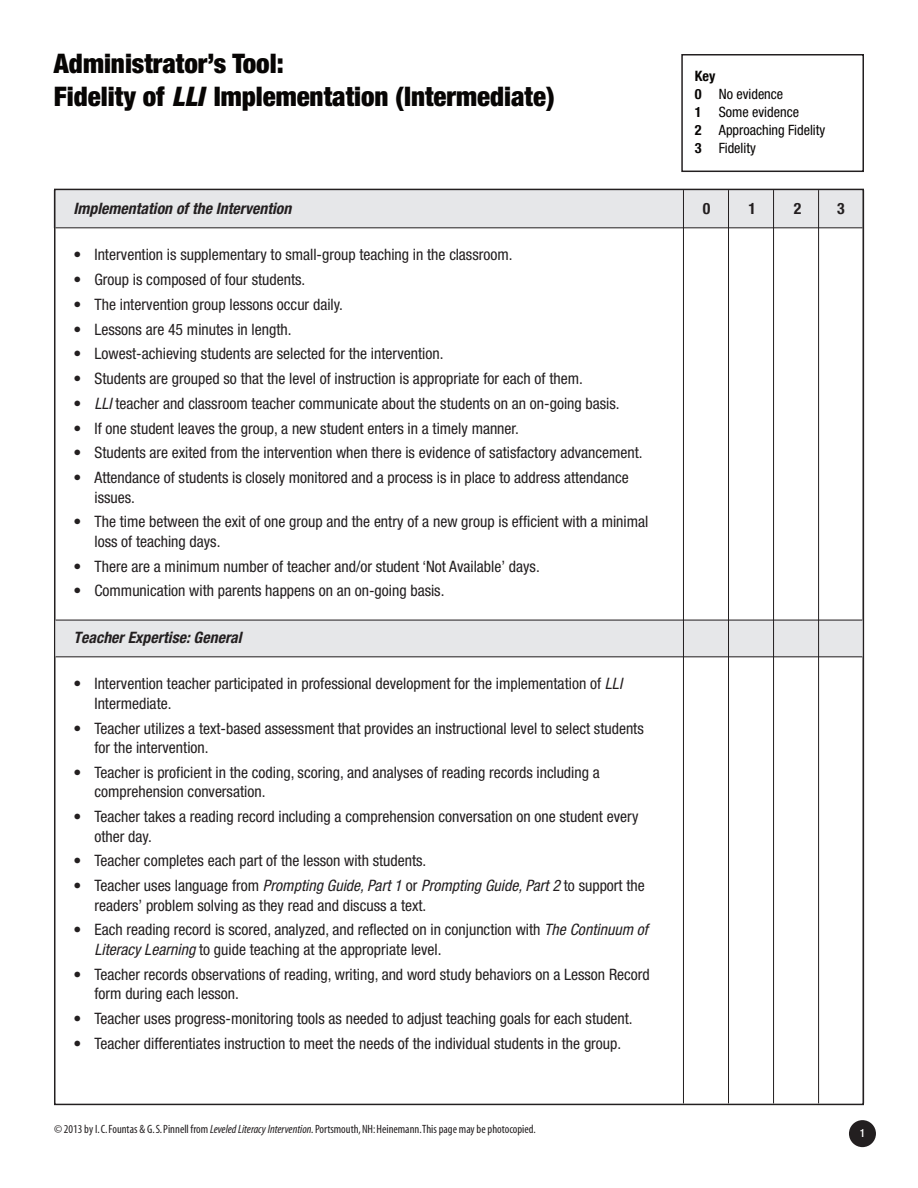
<style>
.page{position:relative;width:918px;height:1188px;background:#fff}
.page>*{position:absolute;margin:0;border:0;box-sizing:border-box;transform-origin:0 0}
.t1{font:900 condensed 27px/33px "Helvetica Neue";color:#070504}
.t2{font:condensed 15.75px/19.5px "Helvetica Neue";color:#231f20}
.t3{font:italic 700 condensed 15.75px "Helvetica Neue";color:#231f20}
.t4{font:700 condensed 15.75px "Helvetica Neue";color:#231f20}
.t5{font:condensed 14.25px/18px "Helvetica Neue";color:#070504}
.t6{font:12px "Myriad Condensed";color:#231f20}
.t7{font:500 condensed 11.25px "Helvetica Neue";color:#fff}
.s1{font-style:italic}
.s2{font-weight:700}
</style>
<div class="page">
<div style="left:54px;top:190px;width:810px;height:38px;background:#e6e7e9"></div>
<hr style="left:55px;top:227px;width:807px;height:1px;background:#231f20">
<div style="left:55px;top:620px;width:807px;height:37px;background:#e6e7e9"></div>
<hr style="left:55px;top:620px;width:807px;height:1px;background:#231f20">
<hr style="left:55px;top:656px;width:807px;height:1px;background:#231f20">
<hr style="left:683px;top:190px;width:1px;height:913px;background:#231f20">
<hr style="left:728px;top:190px;width:1px;height:913px;background:#231f20">
<hr style="left:773px;top:190px;width:1px;height:913px;background:#231f20">
<hr style="left:818px;top:190px;width:1px;height:913px;background:#231f20">
<hr style="left:863px;top:190px;width:1px;height:913px;background:#231f20">
<div style="left:681px;top:54px;width:183px;height:118px;border:2px solid #231f20"></div>
<div style="left:849px;top:1120px;width:27px;height:27px;background:#231f20;border-radius:50%"></div>
<h1 class="t1" style="left:54px;top:50px;width:502px">Administrator’s Tool:<br>Fidelity of <span class="s1">LLI</span> Implementation (Intermediate)</h1>
<p class="t5" style="left:695px;top:68px;width:132px"><span class="s2">Key<br>0</span> No evidence<br><span class="s2">1</span> Some evidence<br><span class="s2">2</span> Approaching Fidelity<br><span class="s2">3</span> Fidelity</p>
<p class="t3" style="left:73px;top:203px;width:222px">Implementation of the Intervention</p>
<p class="t4" style="left:703px;top:199px;width:9px">0</p>
<p class="t4" style="left:749px;top:199px;width:9px">1</p>
<p class="t4" style="left:794px;top:199px;width:9px">2</p>
<p class="t4" style="left:837px;top:199px;width:9px">3</p>
<p class="t2" style="left:73px;top:246px;width:441px">• Intervention is supplementary to small-group teaching in the classroom.</p>
<p class="t2" style="left:73px;top:271px;width:233px">• Group is composed of four students.</p>
<p class="t2" style="left:73px;top:296px;width:271px">• The intervention group lessons occur daily.</p>
<p class="t2" style="left:73px;top:321px;width:220px">• Lessons are 45 minutes in length.</p>
<p class="t2" style="left:73px;top:345px;width:371px">• Lowest-achieving students are selected for the intervention.</p>
<p class="t2" style="left:73px;top:370px;width:511px">• Students are grouped so that the level of instruction is appropriate for each of them.</p>
<p class="t2" style="left:73px;top:395px;width:548px">• <span class="s1">LLI</span>teacher and classroom teacher communicate about the students on an on-going basis.</p>
<p class="t2" style="left:73px;top:420px;width:447px">• If one student leaves the group, a new student enters in a timely manner.</p>
<p class="t2" style="left:73px;top:444px;width:571px">• Students are exited from the intervention when there is evidence of satisfactory advancement.</p>
<p class="t2" style="left:94px;top:469px;width:536px;text-indent:-21px">• Attendance of students is closely monitored and a process is in place to address attendance issues.</p>
<p class="t2" style="left:94px;top:513px;width:555px;text-indent:-21px">• The time between the exit of one group and the entry of a new group is efficient with a minimal loss of teaching days.</p>
<p class="t2" style="left:73px;top:558px;width:468px">• There are a minimum number of teacher and/or student ‘Not Available’ days.</p>
<p class="t2" style="left:73px;top:582px;width:372px">• Communication with parents happens on an on-going basis.</p>
<p class="t3" style="left:73px;top:632px;width:173px">TeacherExpertise:General</p>
<p class="t2" style="left:94px;top:675px;width:532px;text-indent:-21px">• Intervention teacher participated in professional development for the implementation of <span class="s1">LLI<br></span>Intermediate.</p>
<p class="t2" style="left:94px;top:720px;width:551px;text-indent:-21px">• Teacher utilizes a text-based assessment that provides an instructional level to select students for the intervention.</p>
<p class="t2" style="left:94px;top:764px;width:507px;text-indent:-21px">• Teacher is proficient in the coding, scoring, and analyses of reading records including a comprehension conversation.</p>
<p class="t2" style="left:94px;top:808px;width:545px;text-indent:-21px"><span class="s2">•</span> Teacher takes a reading record including a comprehension conversation on one student every other day.</p>
<p class="t2" style="left:73px;top:852px;width:354px"><span class="s2">•</span> Teacher completes each part of the lesson with students.</p>
<p class="t2" style="left:94px;top:877px;width:552px;text-indent:-21px"><span class="s2">•</span> Teacher uses language from <span class="s1">Prompting Guide,Part 1</span>or <span class="s1">Prompting Guide,Part 2</span>to support the readers’ problem solving as they read and discuss a text.</p>
<p class="t2" style="left:94px;top:921px;width:555px;text-indent:-21px"><span class="s2">•</span> Each reading record is scored, analyzed, and reflected on in conjunction with <span class="s1">The Continuum of<br>Literacy Learning</span>to guide teaching at the appropriate level.</p>
<p class="t2" style="left:94px;top:966px;width:557px;text-indent:-21px"><span class="s2">•</span> Teacher records observations of reading, writing, and word study behaviors on a Lesson Record form during each lesson.</p>
<p class="t2" style="left:73px;top:1010px;width:561px"><span class="s2">•</span> Teacher uses progress-monitoring tools as needed to adjust teaching goals for each student.</p>
<p class="t2" style="left:73px;top:1035px;width:549px"><span class="s2">•</span> Teacher differentiates instruction to meet the needs of the individual students in the group.</p>
<p class="t6" style="left:54px;top:1124px;width:483px">© 2013 by I. C. Fountas &amp; G. S. Pinnell from <span class="s1">Leveled Literacy Intervention.</span> Portsmouth, NH: Heinemann.This page may be photocopied.</p>
<p class="t7" style="left:860px;top:1129px;width:7px">1</p>
</div>
